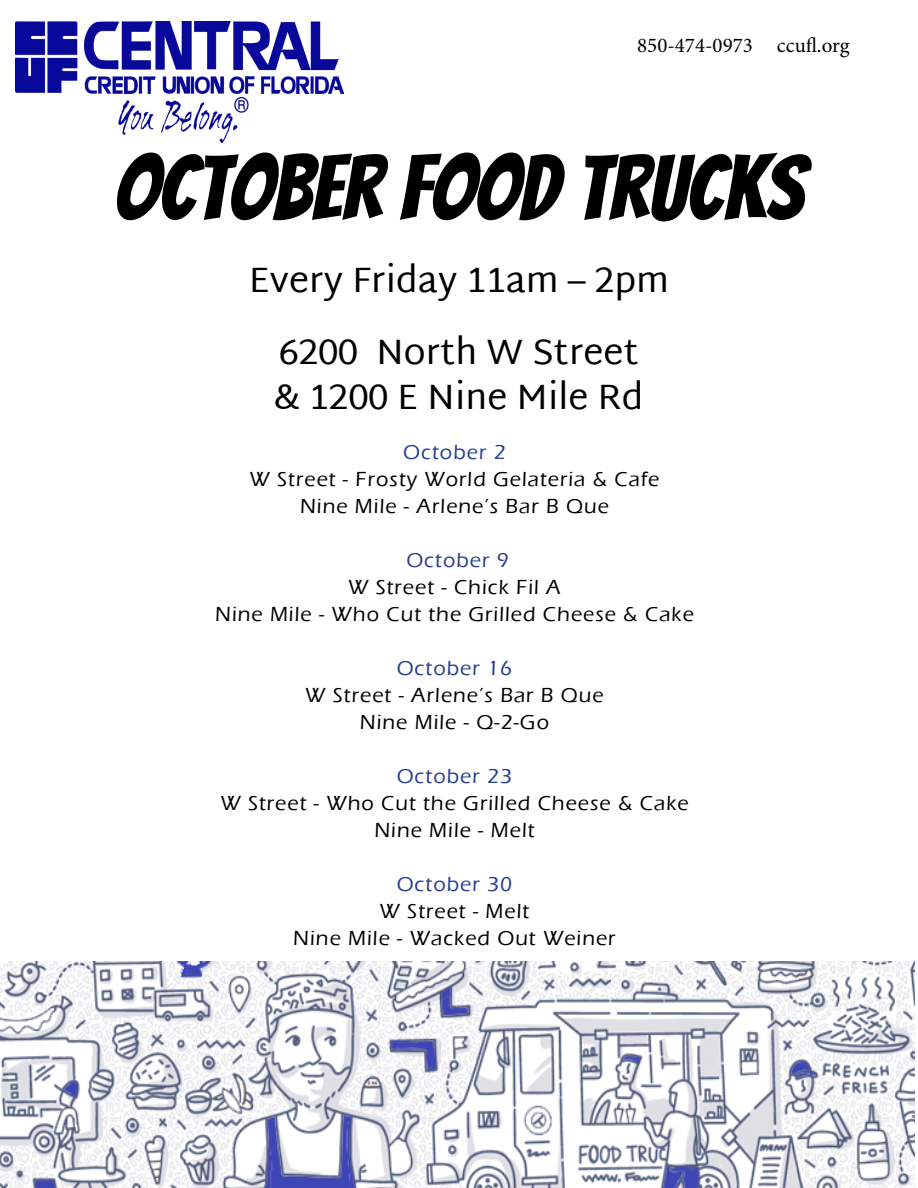
<style>
.page{position:relative;width:918px;height:1188px;background:#fff}
.page>*{position:absolute;margin:0;border:0;box-sizing:border-box;transform-origin:0 0}
.t1{font:90px "Bangers";color:#000}
.t2{font:36px/72px "Martel Sans";color:#000;text-align:center}
.t3{font:500 21px/27px "Eras ITC";letter-spacing:.05em;color:#000;text-align:center}
.t4{font:500 21px "Eras ITC";letter-spacing:.05em;color:#25408f}
.t5{font:21px "Minion Pro";color:#000}
</style>
<div class="page">
<img style="left:16px;top:21px;width:327px;height:121px">
<img style="left:0;top:962px;width:915px;height:226px">
<p class="t5" style="left:637px;top:31px;width:214px">850-474-0973 ccufl.org</p>
<h1 class="t1" style="left:114px;top:136px;width:691px">OCTOBER FOOD TRUCKS</h1>
<h2 class="t2" style="left:249px;top:243px;width:422px">Every Friday 11am – 2pm<br>6200 North W Street</h2>
<h2 class="t2" style="left:274px;top:360px;width:371px">&amp; 1200 E Nine Mile Rd</h2>
<p class="t4" style="left:403px;top:441px;width:104px">October 2</p>
<p class="t3" style="left:250px;top:466px;width:411px">W Street - Frosty World Gelateria &amp; Cafe<br>Nine Mile - Arlene’s Bar B Que</p>
<p class="t4" style="left:406px;top:549px;width:104px">October 9</p>
<p class="t3" style="left:215px;top:574px;width:480px">W Street - Chick Fil A<br>Nine Mile - Who Cut the Grilled Cheese &amp; Cake</p>
<p class="t4" style="left:397px;top:657px;width:117px">October 16</p>
<p class="t3" style="left:305px;top:682px;width:300px">W Street - Arlene’s Bar B Que<br>Nine Mile - Q-2-Go</p>
<p class="t4" style="left:397px;top:765px;width:117px">October 23</p>
<p class="t3" style="left:220px;top:790px;width:470px">W Street - Who Cut the Grilled Cheese &amp; Cake<br>Nine Mile - Melt</p>
<p class="t4" style="left:397px;top:873px;width:117px">October 30</p>
<p class="t3" style="left:293px;top:898px;width:324px">W Street - Melt<br>Nine Mile - Wacked Out Weiner</p>
</div>
